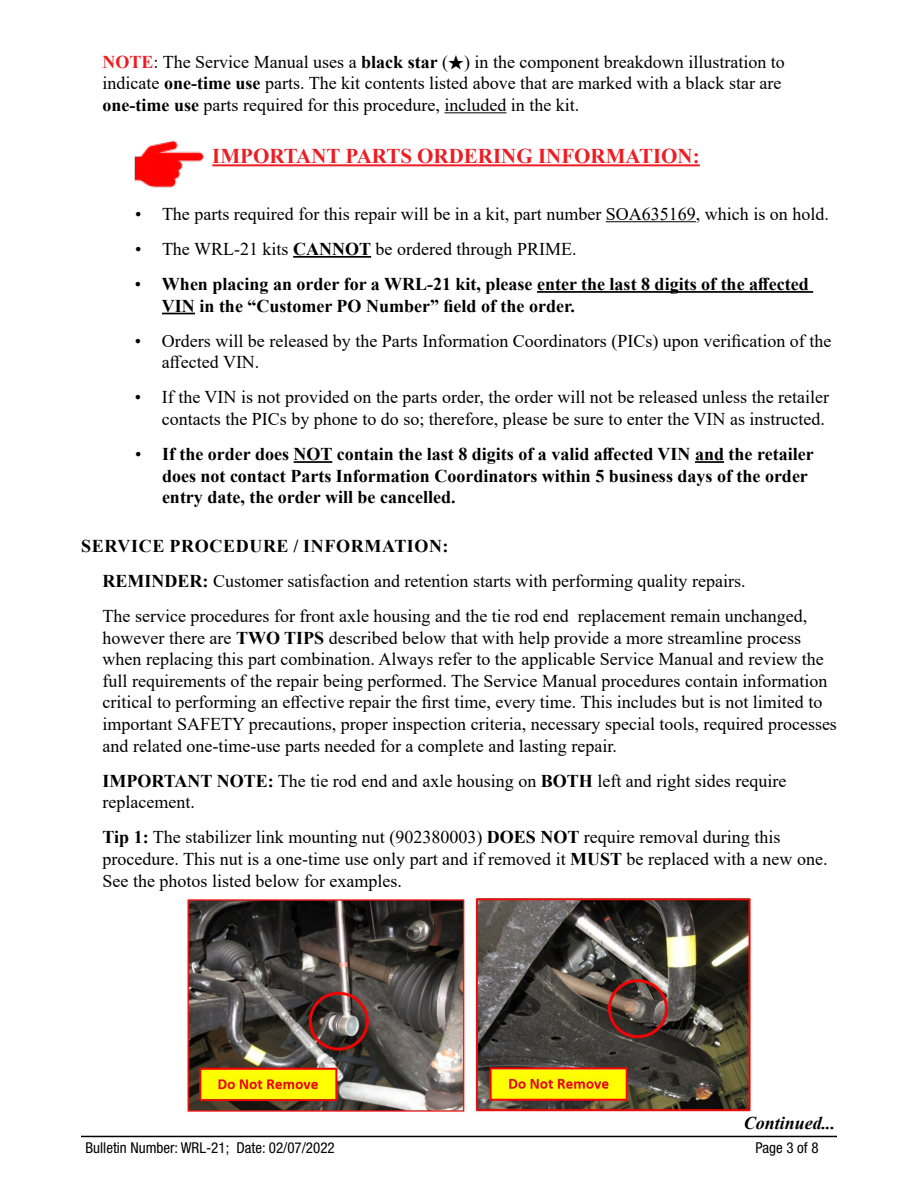
<style>
.page{position:relative;width:918px;height:1188px;background:#fff}
.page>*{position:absolute;margin:0;border:0;box-sizing:border-box;transform-origin:0 0}
.t1{font:700 21px "Times New Roman";color:#ed1d24}
.t2{font:18px/21.6px "Times New Roman";color:#000}
.t3{font:700 18px/21.6px "Times New Roman";color:#000}
.t4{font:italic 700 18px "Times New Roman";color:#000}
.t5{font:condensed 15px "Helvetica Neue LT Std";color:#000}
.s1{font-weight:700;color:#ed1d24}
.s2{font-weight:700}
.s3{font-weight:400}
</style>
<div class="page">
<hr style="left:81px;top:1136px;width:756px;height:1px;background:#000">
<hr style="left:444px;top:112px;width:62px;height:1px;background:#000">
<hr style="left:212px;top:164px;width:488px;height:2px;background:#ed1d24">
<hr style="left:606px;top:221px;width:90px;height:1px;background:#000">
<hr style="left:293px;top:256px;width:78px;height:2px;background:#000">
<hr style="left:537px;top:291px;width:276px;height:2px;background:#000">
<hr style="left:162px;top:313px;width:33px;height:1px;background:#000">
<hr style="left:294px;top:461px;width:38px;height:2px;background:#000">
<hr style="left:695px;top:461px;width:29px;height:2px;background:#000">
<img style="left:187px;top:897px;width:564px;height:216px">
<img style="left:134px;top:140px;width:70px;height:48px">
<p class="t2" style="left:103px;top:50px;width:684px"><span class="s1">NOTE</span>: The Service Manual uses a <span class="s2">black star</span> (★) in the component breakdown illustration to indicate <span class="s2">one-time use</span> parts. The kit contents listed above that are marked with a black star are <span class="s2">one-time use</span> parts required for this procedure, included in the kit.</p>
<p class="t1" style="left:212px;top:141px;width:489px">IMPORTANT PARTS ORDERING INFORMATION:</p>
<p class="t2" style="left:135px;top:202px;width:695px">• The parts required for this repair will be in a kit, part number SOA635169, which is on hold.</p>
<p class="t2" style="left:135px;top:237px;width:443px">• The WRL-21 kits <span class="s2">CANNOT</span> be ordered through PRIME.</p>
<p class="t3" style="left:162px;top:273px;width:648px;text-indent:-27px"><span class="s3">•</span> When placing an order for a WRL-21 kit, please enter the last 8 digits of the affected<br>VIN in the “Customer PO Number” field of the order.</p>
<p class="t2" style="left:162px;top:329px;width:671px;text-indent:-27px">• Orders will be released by the Parts Information Coordinators (PICs) upon verification of the affected VIN.</p>
<p class="t2" style="left:135px;top:386px;width:696px;text-align:right">• If the VIN is not provided on the parts order, the order will not be released unless the retailer contacts the PICs by phone to do so; therefore, please be sure to enter the VIN as instructed.</p>
<p class="t3" style="left:162px;top:443px;width:653px;text-indent:-27px"><span class="s3">•</span> If the order does NOT contain the last 8 digits of a valid affected VIN and the retailer does not contact Parts Information Coordinators within 5 business days of the order entry date, the order will be cancelled.</p>
<p class="t2" style="left:103px;top:528px;width:706px;line-height:35.1px;text-indent:-21px"><span class="s2">SERVICE PROCEDURE / INFORMATION:<br>REMINDER:</span> Customer satisfaction and retention starts with performing quality repairs.<br>The service procedures for front axle housing and the tie rod end replacement remain unchanged,</p>
<p class="t2" style="left:103px;top:626px;width:736px">however there are <span class="s2">TWO TIPS</span> described below that with help provide a more streamline process when replacing this part combination. Always refer to the applicable Service Manual and review the full requirements of the repair being performed. The Service Manual procedures contain information critical to performing an effective repair the first time, every time. This includes but is not limited to important SAFETY precautions, proper inspection criteria, necessary special tools, required processes and related one-time-use parts needed for a complete and lasting repair.</p>
<p class="t2" style="left:103px;top:769px;width:685px"><span class="s2">IMPORTANT NOTE:</span> The tie rod end and axle housing on <span class="s2">BOTH</span> left and right sides require replacement.</p>
<p class="t2" style="left:103px;top:826px;width:726px"><span class="s2">Tip 1:</span> The stabilizer link mounting nut (902380003) <span class="s2">DOES NOT</span> require removal during this procedure. This nut is a one-time use only part and if removed it <span class="s2">MUST</span> be replaced with a new one.<br>See the photos listed below for examples.</p>
<p class="t4" style="left:744px;top:1111px;width:93px">Continued...</p>
<p class="t5" style="left:86px;top:1138px;width:251px">Bulletin Number: WRL-21; Date: 02/07/2022</p>
<p class="t5" style="left:756px;top:1138px;width:65px">Page 3 of 8</p>
</div>
